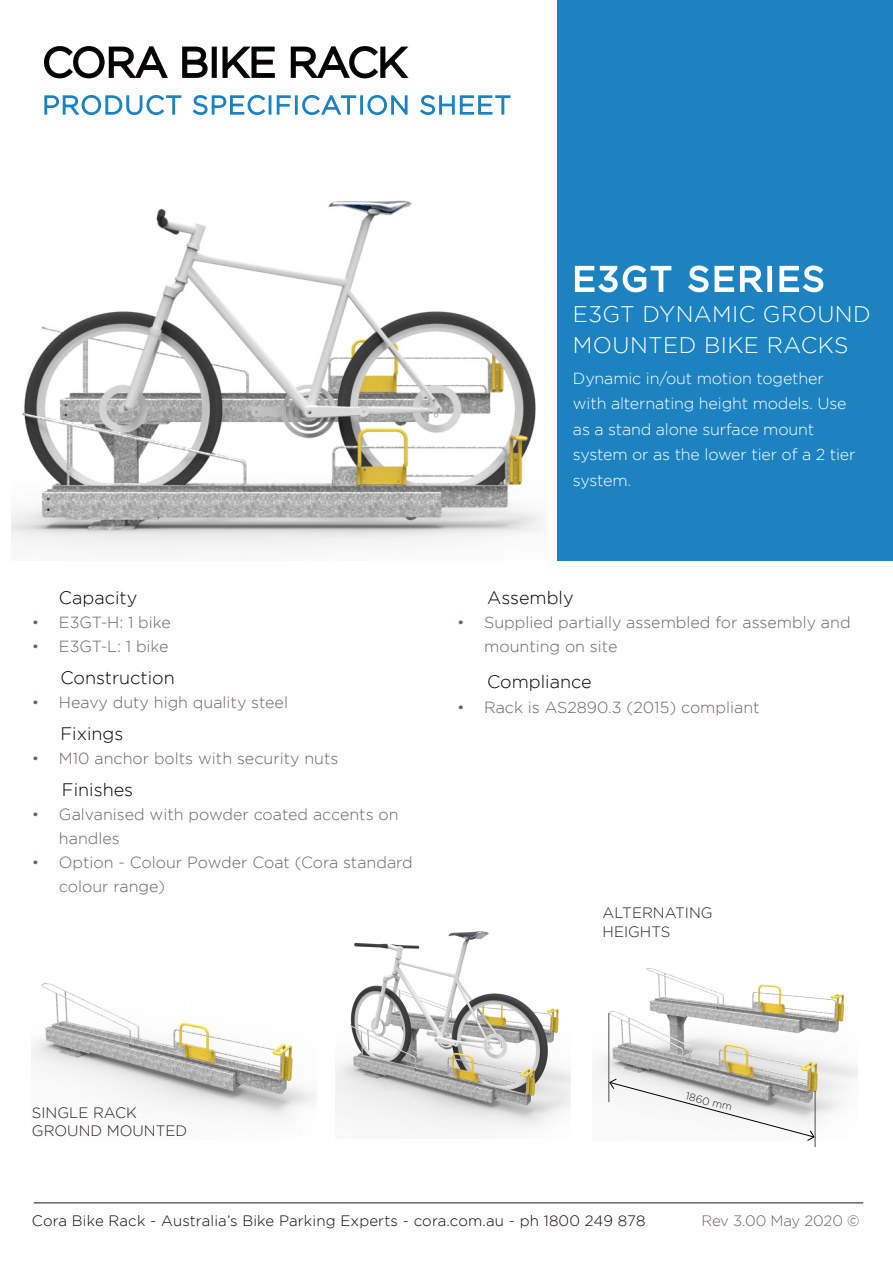
<style>
.page{position:relative;width:893px;height:1263px;background:#fff}
.page>*{position:absolute;margin:0;border:0;box-sizing:border-box;transform-origin:0 0}
.t1{font:300 22.5px/31.5px "Gotham";letter-spacing:.02em;color:#fff}
.t2{font:300 18px "Gotham";color:#000}
.t3{font:300 16.05px/24px "Gotham";color:#6b6360}
.t4{font:300 16.05px/25.5px "Gotham";letter-spacing:-.01em;color:#fff}
.t5{font:300 15px "Gotham";letter-spacing:.01em;color:#0c0806}
.t6{font:300 15px/18px "Gotham";color:#231f20}
.t7{font:300 15px "Gotham";letter-spacing:-.015em;color:#6b6360}
.t8{font:300 10.5px "Gotham";color:#231f20}
</style>
<div class="page">
<img style="left:11px;top:200px;width:534px;height:349px">
<div style="left:557px;top:0;width:336px;height:561px;background:#1d82c0"></div>
<svg style="left:44px;top:46px;width:124px;height:33px"></svg>
<svg style="left:182px;top:46px;width:26px;height:32px"></svg>
<div style="left:212px;top:47px;width:5px;height:31px;border:3px solid #0c0806"></div>
<svg style="left:222px;top:46px;width:53px;height:32px"></svg>
<svg style="left:290px;top:46px;width:119px;height:33px"></svg>
<svg style="left:44px;top:95px;width:138px;height:20px"></svg>
<svg style="left:192px;top:95px;width:74px;height:20px"></svg>
<div style="left:269px;top:95px;width:2px;height:20px;border:2px solid #1d82c0"></div>
<svg style="left:276px;top:95px;width:15px;height:20px"></svg>
<div style="left:295px;top:95px;width:3px;height:20px;border:2px solid #1d82c0"></div>
<svg style="left:302px;top:95px;width:55px;height:20px"></svg>
<div style="left:360px;top:95px;width:3px;height:20px;border:2px solid #1d82c0"></div>
<svg style="left:367px;top:95px;width:41px;height:20px"></svg>
<svg style="left:420px;top:95px;width:91px;height:20px"></svg>
<svg style="left:574px;top:265px;width:98px;height:28px"></svg>
<svg style="left:688px;top:265px;width:76px;height:28px"></svg>
<div style="left:767px;top:266px;width:5px;height:26px;border:3px solid #fff"></div>
<svg style="left:779px;top:265px;width:45px;height:28px"></svg>
<hr style="left:34px;top:1202px;width:829px;height:1px;background:#6b6360">
<img style="left:32px;top:983px;width:282px;height:135px">
<img style="left:336px;top:931px;width:235px;height:197px">
<img style="left:594px;top:968px;width:263px;height:152px">
<svg style="left:608px;top:1078px;width:207px;height:64px"></svg>
<hr style="left:608px;top:1013px;width:1px;height:89px;background:#524a47">
<hr style="left:815px;top:1091px;width:1px;height:56px;background:#524a47">
<p class="t2" style="left:59px;top:588px;width:80px">Capacity</p>
<p class="t3" style="left:32px;top:610px;width:140px">• E3GT-H: 1 bike</p>
<p class="t3" style="left:32px;top:634px;width:138px">• E3GT-L: 1 bike</p>
<p class="t2" style="left:60px;top:668px;width:116px">Construction</p>
<p class="t3" style="left:32px;top:690px;width:258px">• Heavy duty high quality steel</p>
<p class="t2" style="left:60px;top:724px;width:64px">Fixings</p>
<p class="t3" style="left:32px;top:746px;width:308px">• M10 anchor bolts with security nuts</p>
<p class="t2" style="left:62px;top:780px;width:73px">Finishes</p>
<p class="t3" style="left:59px;top:802px;width:341px;text-indent:-27px">• Galvanised with powder coated accents on handles</p>
<p class="t3" style="left:59px;top:850px;width:355px;text-indent:-27px">• Option - Colour Powder Coat (Cora standard colour range)</p>
<p class="t1" style="left:573px;top:298px;width:299px">E3GT DYNAMIC GROUND<br>MOUNTED BIKE RACKS</p>
<p class="t4" style="left:573px;top:365px;width:252px">Dynamic in/out motion together</p>
<p class="t4" style="left:573px;top:391px;width:275px">with alternating height models. Use as a stand alone surface mount</p>
<p class="t4" style="left:573px;top:442px;width:284px">system or as the lower tier of a 2 tier system.</p>
<p class="t2" style="left:487px;top:588px;width:88px">Assembly</p>
<p class="t3" style="left:484px;top:610px;width:368px;text-indent:-27px">• Supplied partially assembled for assembly and mounting on site</p>
<p class="t2" style="left:487px;top:672px;width:106px">Compliance</p>
<p class="t3" style="left:457px;top:695px;width:304px">• Rack is AS2890.3 (2015) compliant</p>
<p class="t6" style="left:603px;top:904px;width:112px">ALTERNATING<br>HEIGHTS</p>
<p class="t6" style="left:32px;top:1104px;width:107px">SINGLE RACK</p>
<p class="t6" style="left:32px;top:1122px;width:157px">GROUND MOUNTED</p>
<p class="t8" style="left:687px;top:1090px;width:49px;rotate:14deg">1860 mm</p>
<p class="t5" style="left:32px;top:1213px;width:615px">Cora Bike Rack - Australia’s Bike Parking Experts - cora.com.au - ph 1800 249 878</p>
<p class="t7" style="left:701px;top:1213px;width:160px">Rev 3.00 May 2020 ©</p>
</div>
